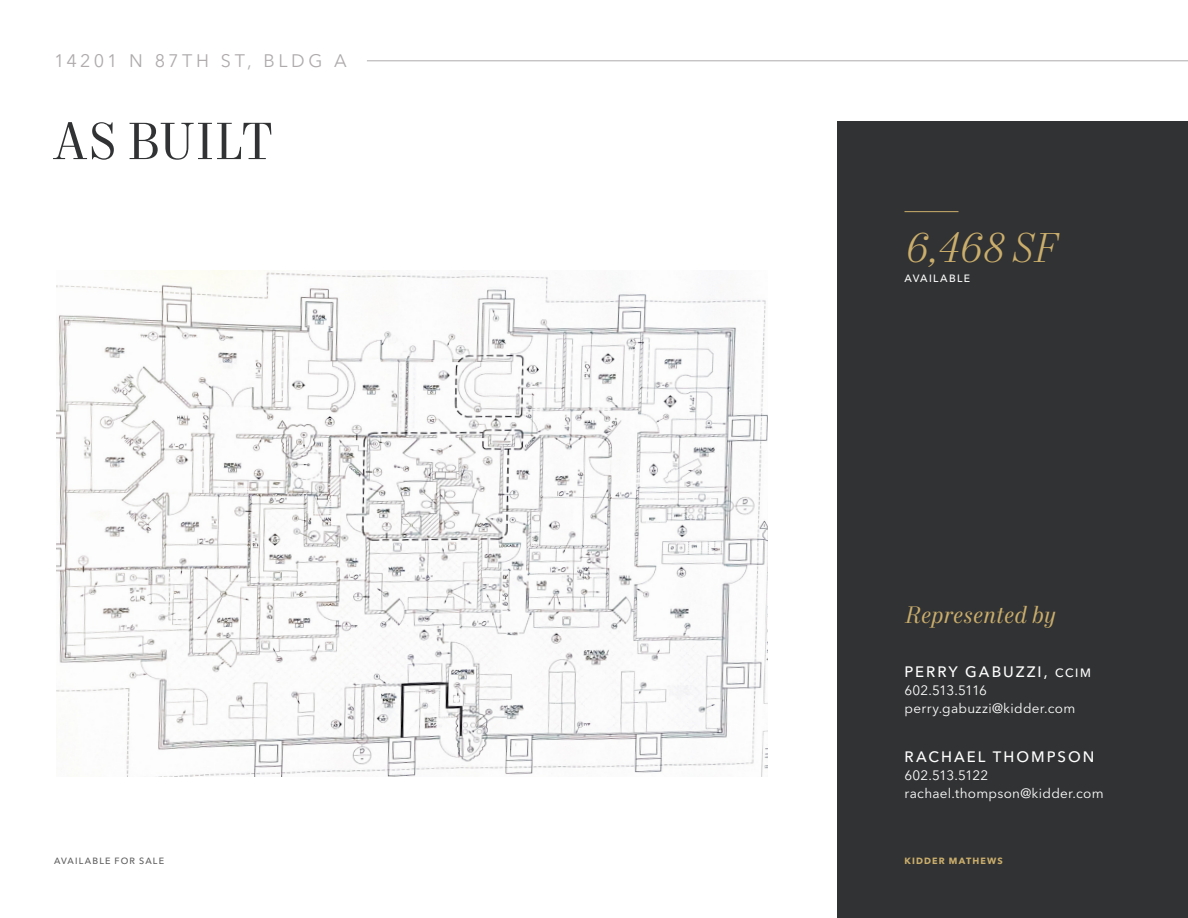
<style>
.page{position:relative;width:1188px;height:918px;background:#fff}
.page>*{position:absolute;margin:0;border:0;box-sizing:border-box;transform-origin:0 0}
.Headline_-_Level_1_-_Charcoal_2023{font:52.5px "Mort Modern 08";color:#313234}
.Stat_Italic_-_Gold_2023{font:italic 300 42px "Mort Modern 07";color:#cbae6b}
.Callout_Text_-_Italics_-_Gold_2023{font:italic 24px "Mort Modern 08";letter-spacing:.01em;color:#cbae6b}
.t1{font:18px "Avenir Next LT Pro";letter-spacing:.195em;color:#afabac}
.Contact_Info_-_White_2023{font:500 15px "Avenir Next LT Pro";letter-spacing:.135em;color:#fff}
.Contact_Info_-_White_2023-2{font:13.5px "Avenir Next LT Pro";letter-spacing:.02em;color:#fff}
.Contact_Info_-_White_2023-3{font:13.5px "Avenir Next LT Pro";letter-spacing:-.05em;color:#fff}
.Contact_Info_-_White_2023-4{font:13.5px "Avenir Next LT Pro";letter-spacing:-.055em;color:#fff}
.Stat_Label_-_Ash_2023{font:500 10.5px "Avenir Next LT Pro";letter-spacing:.125em;color:#fff}
.t2{font:500 9px "Avenir Next LT Pro";letter-spacing:.13em;color:#5e5d5d}
.t3{font:700 9px "Avenir Next LT Pro";letter-spacing:.13em;color:#cbae6b}
.s1{font-size:12px}
</style>
<div class="page">
<img style="left:56px;top:270px;width:711px;height:507px">
<div style="left:837px;top:122px;width:351px;height:796px;background:#313234"></div>
<hr style="left:904px;top:211px;width:54px;height:1px;background:#cbae6b">
<hr style="left:367px;top:60px;width:821px;height:1px;background:#afabac">
<h3 class="t1" style="left:54px;top:50px;width:294px">14201 N 87TH ST, BLDG A</h3>
<p class="Headline_-_Level_1_-_Charcoal_2023" style="left:54px;top:110px;width:221px">AS BUILT</p>
<p class="Stat_Italic_-_Gold_2023" style="left:904px;top:223px;width:153px">6,468 SF</p>
<p class="Stat_Label_-_Ash_2023" style="left:904px;top:272px;width:67px">AVAILABLE</p>
<p class="Callout_Text_-_Italics_-_Gold_2023" style="left:904px;top:600px;width:153px">Represented by</p>
<p class="Contact_Info_-_White_2023" style="left:904px;top:662px;width:188px">PERRY GABUZZI, <span class="s1">CCIM</span></p>
<p class="Contact_Info_-_White_2023-4" style="left:904px;top:682px;width:84px">602.513.5116</p>
<p class="Contact_Info_-_White_2023-2" style="left:904px;top:700px;width:172px">perry.gabuzzi@kidder.com</p>
<p class="Contact_Info_-_White_2023" style="left:904px;top:748px;width:191px">RACHAEL THOMPSON</p>
<p class="Contact_Info_-_White_2023-3" style="left:904px;top:767px;width:85px">602.513.5122</p>
<p class="Contact_Info_-_White_2023-2" style="left:904px;top:785px;width:201px">rachael.thompson@kidder.com</p>
<p class="t2" style="left:54px;top:855px;width:112px">AVAILABLE FOR SALE</p>
<p class="t3" style="left:904px;top:855px;width:100px">KIDDER MATHEWS</p>
</div>
